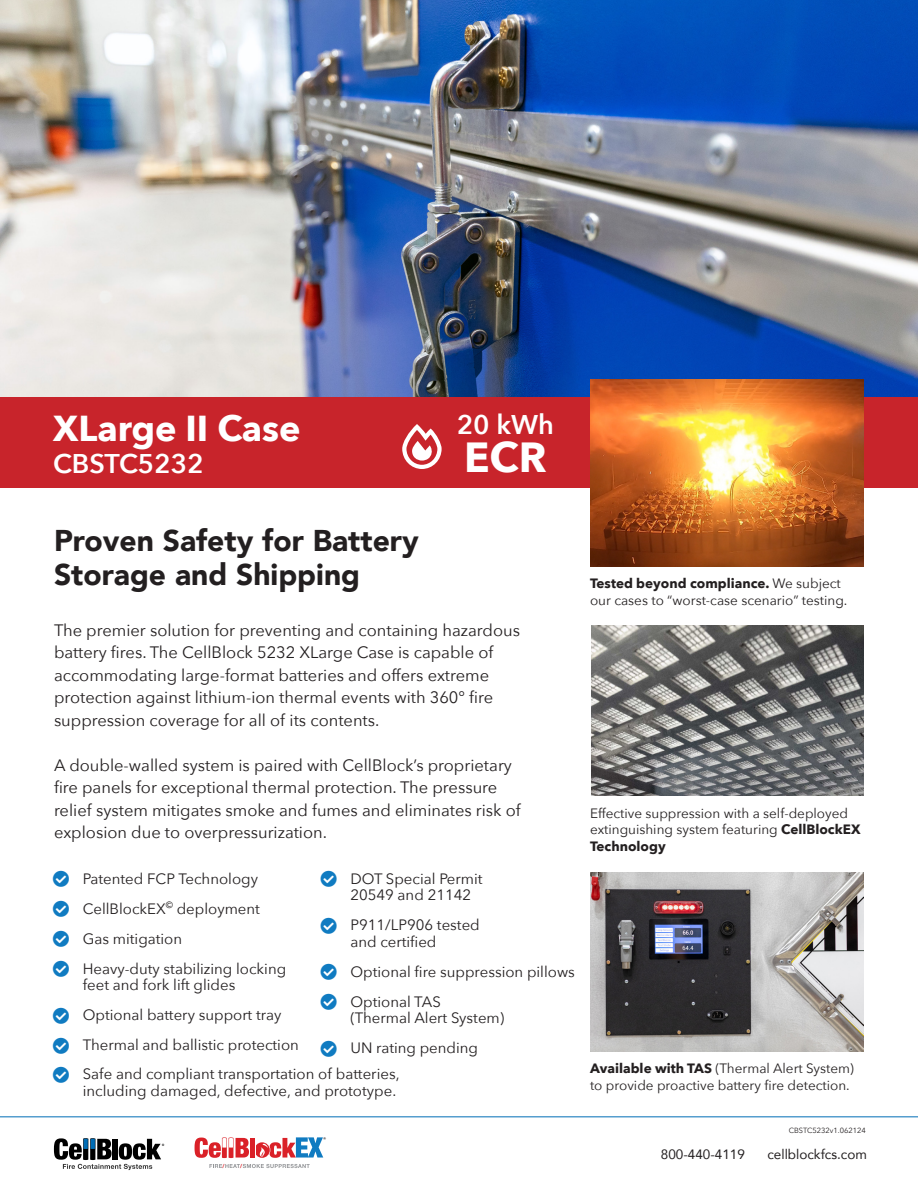
<style>
.page{position:relative;width:918px;height:1188px;background:#fff}
.page>*{position:absolute;margin:0;border:0;box-sizing:border-box;transform-origin:0 0}
.t1{font:700 42px "Avenir Next";color:#fff}
.t2{font:700 36px "Avenir Next";color:#fff}
.t3{font:900 30px/34.5px "Avenir";color:#231f20}
.t4{font:600 27px "Avenir Next";color:#fff}
.t5{font:16.5px/22.5px "Avenir Next";color:#231f20}
.t6{font:15px/16.5px "Avenir Next";color:#231f20}
.t7{font:13.5px/16.5px "Avenir Next";color:#231f20}
.t8{font:13.5px "Avenir";color:#231f20}
.t9{font:7.5px "Avenir Next";color:#231f20}
.t10{font:700 5.55px "Helvetica Neue";color:#da2128}
.t11{font:500 5.25px "Avenir Next";color:#231f20}
.s1{color:#107bc1}
.s2{font-weight:700}
</style>
<div class="page">
<svg style="left:54px;top:1138px;width:110px;height:32px"></svg>
<svg style="left:254px;top:1142px;width:16px;height:16px"></svg>
<svg style="left:209px;top:1164px;width:101px;height:4px"></svg>
<div style="left:251px;top:1138px;width:5px;height:20px;background:#fff"></div>
<svg style="left:195px;top:1137px;width:54px;height:21px"></svg>
<svg style="left:259px;top:1137px;width:64px;height:21px"></svg>
<div style="left:250px;top:1138px;width:5px;height:20px;background:#da2128"></div>
<hr style="left:0;top:1116px;width:918px;height:1px;background:#006db6">
<img style="left:0;top:0;width:918px;height:397px">
<div style="left:0;top:397px;width:918px;height:91px;background:#c8242b"></div>
<svg style="left:402px;top:424px;width:40px;height:45px"></svg>
<img style="left:590px;top:872px;width:274px;height:180px">
<img style="left:590px;top:379px;width:274px;height:188px">
<img style="left:591px;top:625px;width:273px;height:170px">
<p class="t2" style="left:53px;top:397px;width:249px">XLarge II Case</p>
<p class="t4" style="left:53px;top:440px;width:152px">CBSTC5232</p>
<p class="t4" style="left:457px;top:402px;width:99px">20 kWh</p>
<p class="t1" style="left:464px;top:421px;width:84px">ECR</p>
<p class="t3" style="left:54px;top:522px;width:366px">Proven Safety for Battery<br>Storage and Shipping</p>
<p class="t5" style="left:54px;top:618px;width:468px">The premier solution for preventing and containing hazardous battery fires. The CellBlock 5232 XLarge Case is capable of accommodating large-format batteries and offers extreme protection against lithium-ion thermal events with 360° fire suppression coverage for all of its contents.</p>
<p class="t5" style="left:54px;top:753px;width:468px">A double-walled system is paired with CellBlock’s proprietary fire panels for exceptional thermal protection. The pressure relief system mitigates smoke and fumes and eliminates risk of explosion due to overpressurization.</p>
<p class="t6" style="left:53px;top:869px;width:207px"><span class="s1">●</span> Patented FCP Technology</p>
<p class="t6" style="left:53px;top:899px;width:209px"><span class="s1">●</span> CellBlockEX<sup>©</sup> deployment</p>
<p class="t6" style="left:53px;top:929px;width:131px"><span class="s1">●</span> Gas mitigation</p>
<p class="t6" style="left:83px;top:959px;width:205px;text-indent:-30px"><span class="s1">●</span> Heavy-duty stabilizing locking feet and fork lift glides</p>
<p class="t6" style="left:53px;top:1006px;width:230px"><span class="s1">●</span> Optional battery support tray</p>
<p class="t6" style="left:53px;top:1036px;width:248px"><span class="s1">●</span> Thermal and ballistic protection</p>
<p class="t6" style="left:350px;top:869px;width:134px;text-indent:-30px"><span class="s1">●</span> DOT Special Permit<br>20549 and 21142</p>
<p class="t6" style="left:350px;top:916px;width:131px;text-indent:-30px"><span class="s1">●</span> P911/LP906 tested and certified</p>
<p class="t6" style="left:320px;top:962px;width:256px"><span class="s1">●</span> Optional fire suppression pillows</p>
<p class="t6" style="left:350px;top:992px;width:155px;text-indent:-30px"><span class="s1">●</span> Optional TAS (Thermal Alert System)</p>
<p class="t6" style="left:320px;top:1039px;width:159px"><span class="s1">●</span> UN rating pending</p>
<p class="t6" style="left:53px;top:1065px;width:348px;text-align:right"><span class="s1">●</span> Safe and compliant transportation of batteries, including damaged, defective, and prototype.</p>
<p class="t10" style="left:223px;top:1162px;width:4px">/</p>
<p class="t10" style="left:240px;top:1162px;width:4px">/</p>
<p class="t11" style="left:323px;top:1135px;width:5px">®</p>
<p class="t7" style="left:590px;top:575px;width:259px"><span class="s2">Tested beyond compliance.</span> We subject our cases to “worst-case scenario” testing.</p>
<p class="t7" style="left:590px;top:804px;width:272px">Effective suppression with a self-deployed extinguishing system featuring <span class="s2">CellBlockEX<br>Technology</span></p>
<p class="t7" style="left:590px;top:1060px;width:265px"><span class="s2">Available with TAS</span> (Thermal Alert System) to provide proactive battery fire detection.</p>
<p class="t9" style="left:789px;top:1124px;width:79px">CBSTC5232v1.062124</p>
<p class="t8" style="left:661px;top:1144px;width:86px">800-440-4119</p>
<p class="t8" style="left:767px;top:1144px;width:101px">cellblockfcs.com</p>
</div>
